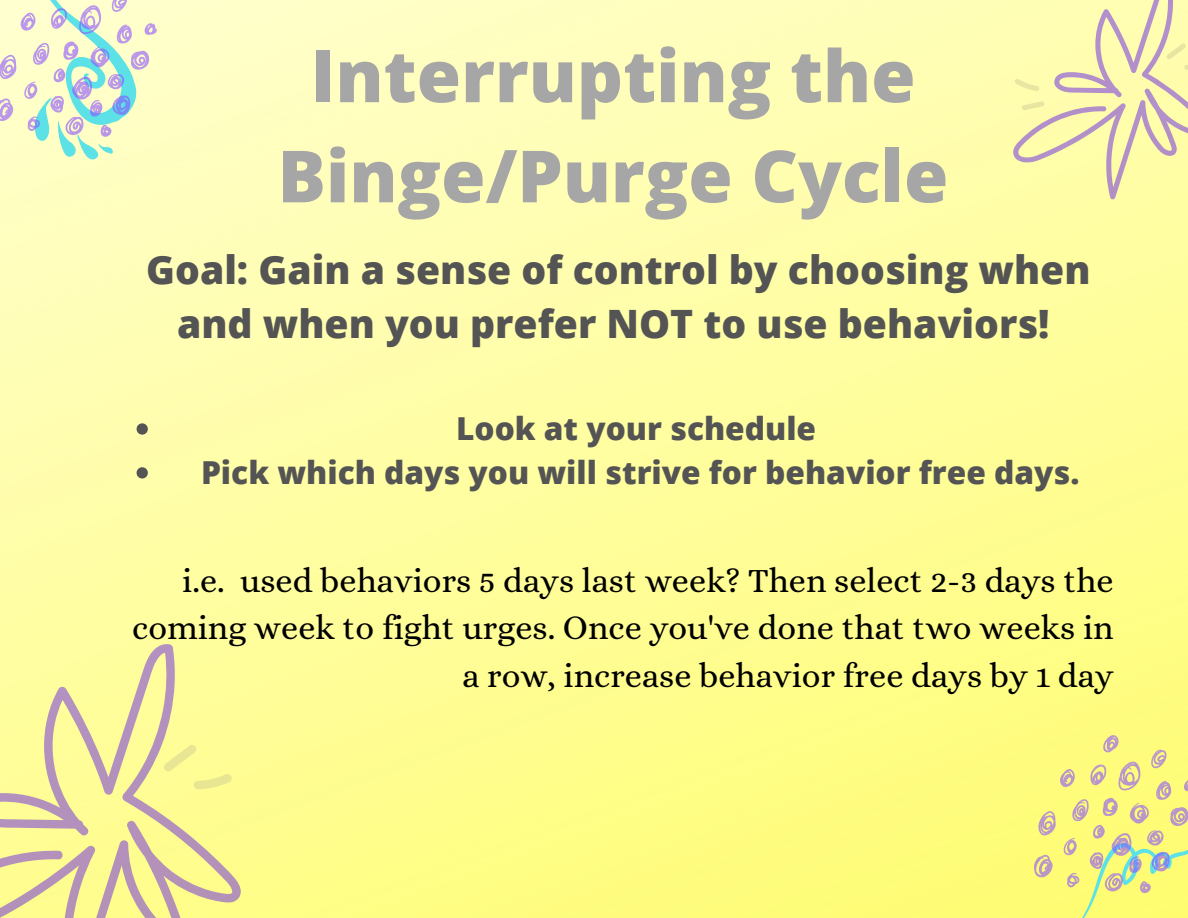
<style>
.page{position:relative;width:1188px;height:918px;background:#fff}
.page>*{position:absolute;margin:0;border:0;box-sizing:border-box;transform-origin:0 0}
.t1{font:800 72px "Open Sans";color:#a6a6a6}
.t2{font:800 39.15px/54px "Open Sans";color:#545454;text-align:center}
.t3{font:34.2px/47.2px "Alice";color:#000;text-align:right}
.t4{font:800 31.65px "Open Sans";color:#545454}
</style>
<div class="page">
<svg style="left:0;top:643px;width:241px;height:275px;background:#f1ea9d"></svg>
<svg style="left:0;top:744px;width:232px;height:114px;background:#eee69c"></svg>
<svg style="left:1013px;top:0;width:175px;height:200px;background:#f3ecb0"></svg>
<svg style="left:137px;top:423px;width:11px;height:12px"></svg>
<svg style="left:137px;top:467px;width:11px;height:12px"></svg>
<svg style="left:996px;top:731px;width:192px;height:187px;background:#f3f083"></svg>
<svg style="left:0;top:0;width:190px;height:166px;background:#e5efcf"></svg>
<p class="t1" style="left:310px;top:25px;width:607px">Interrupting the</p>
<p class="t1" style="left:277px;top:125px;width:672px">Binge/Purge Cycle</p>
<p class="t2" style="left:146px;top:242px;width:946px">Goal: Gain a sense of control by choosing when and when you prefer NOT to use behaviors!</p>
<p class="t4" style="left:456px;top:406px;width:362px">Look at your schedule</p>
<p class="t4" style="left:201px;top:450px;width:880px">Pick which days you will strive for behavior free days.</p>
<p class="t3" style="left:132px;top:557px;width:983px">i.e. used behaviors 5 days last week? Then select 2-3 days the coming week to fight urges. Once you've done that two weeks in a row, increase behavior free days by 1 day</p>
</div>
